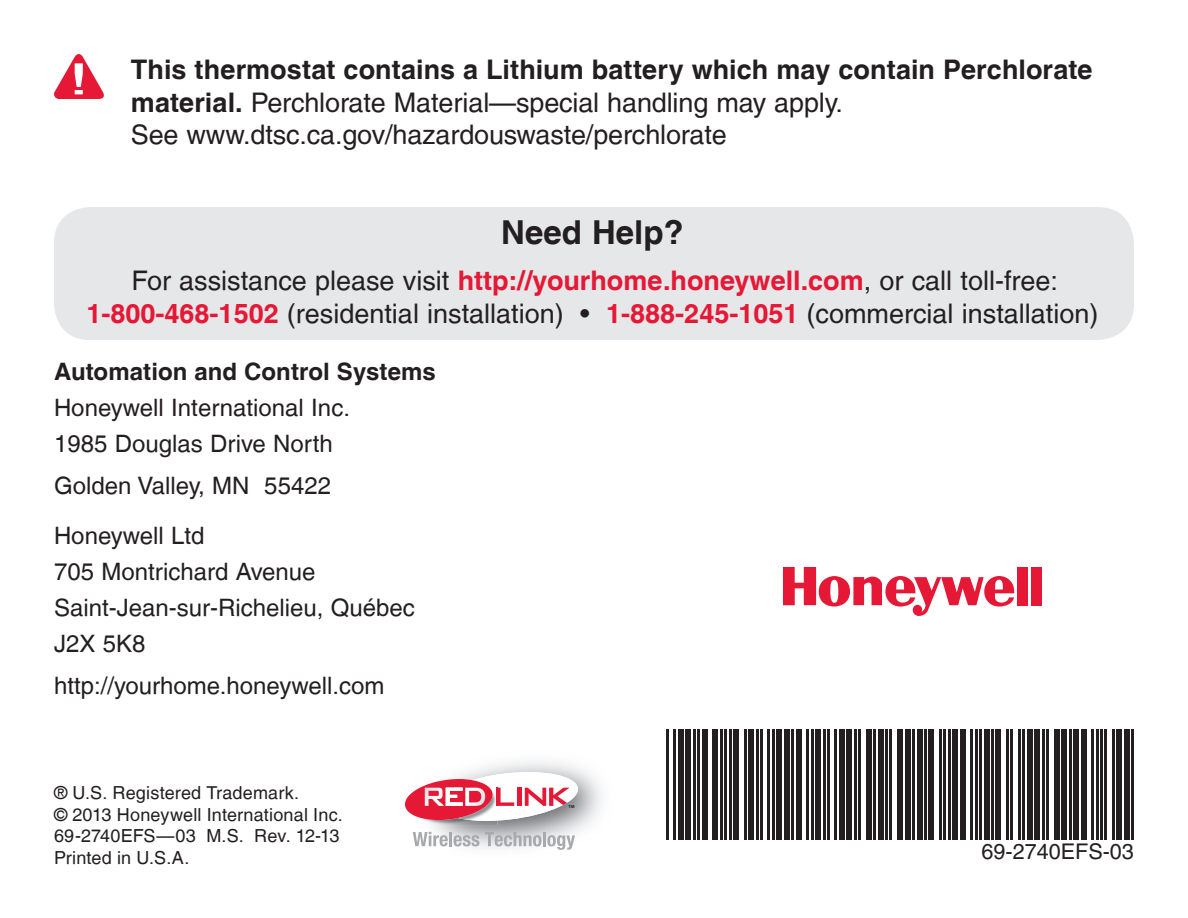
<style>
.page{position:relative;width:1188px;height:918px;background:#fff}
.page>*{position:absolute;margin:0;border:0;box-sizing:border-box;transform-origin:0 0}
.t1{font:700 33px "Helvetica LT";color:#231f20}
.t2{font:27px/32.4px "Helvetica LT";color:#231f20;text-align:center}
.t3{font:24px/36px "Helvetica LT";color:#231f20}
.t4{font:700 24px "Helvetica LT";letter-spacing:.005em;color:#231f20}
.t5{font:21.6px "Helvetica LT";color:#231f20}
.t6{font:18px/21.6px "Helvetica LT";letter-spacing:.01em;color:#231f20}
.t7{font:700 4.2px "Helvetica LT";color:#231f20}
.s1{font-weight:700}
.s2{font-weight:700;color:#e51836}
</style>
<div class="page">
<div style="left:1017px;top:567px;width:11px;height:38px;background:#e51836"></div>
<div style="left:1031px;top:567px;width:11px;height:38px;background:#e51836"></div>
<svg style="left:783px;top:567px;width:231px;height:49px"></svg>
<div style="left:54px;top:207px;width:1080px;height:133px;background:#e6e7e9;border-radius:36px"></div>
<img style="left:412px;top:761px;width:189px;height:87px">
<svg style="left:413px;top:832px;width:35px;height:14px"></svg>
<hr style="left:449px;top:832px;width:3px;height:14px;background:#a8a9ad">
<svg style="left:454px;top:835px;width:25px;height:11px"></svg>
<svg style="left:485px;top:832px;width:54px;height:14px"></svg>
<svg style="left:533px;top:835px;width:8px;height:12px"></svg>
<hr style="left:543px;top:832px;width:3px;height:14px;background:#a8a9ad">
<div style="left:547px;top:835px;width:9px;height:12px;background:#a8a9ad;border-radius:50%"></div>
<svg style="left:550px;top:835px;width:25px;height:15px"></svg>
<img style="left:415px;top:824px;width:82px;height:1px">
<svg style="left:405px;top:769px;width:174px;height:55px"></svg>
<img style="left:446px;top:788px;width:17px;height:18px">
<svg style="left:54px;top:54px;width:50px;height:45px"></svg>
<hr style="left:666px;top:729px;width:3px;height:111px;background:#231f20">
<hr style="left:674px;top:729px;width:2px;height:111px;background:#231f20">
<div style="left:678px;top:729px;width:6px;height:111px;background:#231f20"></div>
<div style="left:686px;top:729px;width:5px;height:111px;background:#231f20"></div>
<hr style="left:693px;top:729px;width:3px;height:111px;background:#231f20">
<hr style="left:698px;top:729px;width:2px;height:111px;background:#231f20">
<div style="left:702px;top:729px;width:5px;height:111px;background:#231f20"></div>
<div style="left:713px;top:729px;width:5px;height:111px;background:#231f20"></div>
<hr style="left:720px;top:729px;width:3px;height:111px;background:#231f20">
<hr style="left:725px;top:729px;width:2px;height:111px;background:#231f20">
<hr style="left:729px;top:729px;width:2px;height:111px;background:#231f20">
<div style="left:733px;top:729px;width:6px;height:111px;background:#231f20"></div>
<hr style="left:744px;top:729px;width:2px;height:111px;background:#231f20">
<div style="left:748px;top:729px;width:6px;height:111px;background:#231f20"></div>
<hr style="left:756px;top:729px;width:2px;height:111px;background:#231f20">
<hr style="left:760px;top:729px;width:2px;height:111px;background:#231f20">
<hr style="left:768px;top:729px;width:2px;height:111px;background:#231f20">
<hr style="left:772px;top:729px;width:2px;height:111px;background:#231f20">
<div style="left:777px;top:729px;width:5px;height:111px;background:#231f20"></div>
<div style="left:784px;top:729px;width:5px;height:111px;background:#231f20"></div>
<hr style="left:792px;top:729px;width:2px;height:111px;background:#231f20">
<div style="left:796px;top:729px;width:5px;height:111px;background:#231f20"></div>
<hr style="left:807px;top:729px;width:2px;height:111px;background:#231f20">
<hr style="left:811px;top:729px;width:2px;height:111px;background:#231f20">
<div style="left:815px;top:729px;width:6px;height:111px;background:#231f20"></div>
<hr style="left:823px;top:729px;width:2px;height:111px;background:#231f20">
<hr style="left:827px;top:729px;width:2px;height:111px;background:#231f20">
<hr style="left:835px;top:729px;width:2px;height:111px;background:#231f20">
<div style="left:839px;top:729px;width:6px;height:111px;background:#231f20"></div>
<div style="left:847px;top:729px;width:5px;height:111px;background:#231f20"></div>
<hr style="left:854px;top:729px;width:2px;height:111px;background:#231f20">
<hr style="left:859px;top:729px;width:2px;height:111px;background:#231f20">
<div style="left:866px;top:729px;width:6px;height:111px;background:#231f20"></div>
<hr style="left:874px;top:729px;width:2px;height:111px;background:#231f20">
<div style="left:878px;top:729px;width:5px;height:111px;background:#231f20"></div>
<hr style="left:886px;top:729px;width:2px;height:111px;background:#231f20">
<hr style="left:890px;top:729px;width:2px;height:111px;background:#231f20">
<div style="left:897px;top:729px;width:6px;height:111px;background:#231f20"></div>
<div style="left:905px;top:729px;width:5px;height:111px;background:#231f20"></div>
<hr style="left:913px;top:729px;width:2px;height:111px;background:#231f20">
<div style="left:917px;top:729px;width:5px;height:111px;background:#231f20"></div>
<hr style="left:924px;top:729px;width:3px;height:111px;background:#231f20">
<div style="left:929px;top:729px;width:5px;height:111px;background:#231f20"></div>
<hr style="left:940px;top:729px;width:2px;height:111px;background:#231f20">
<hr style="left:944px;top:729px;width:2px;height:111px;background:#231f20">
<hr style="left:948px;top:729px;width:2px;height:111px;background:#231f20">
<div style="left:953px;top:729px;width:5px;height:111px;background:#231f20"></div>
<div style="left:960px;top:729px;width:6px;height:111px;background:#231f20"></div>
<hr style="left:971px;top:729px;width:2px;height:111px;background:#231f20">
<hr style="left:975px;top:729px;width:2px;height:111px;background:#231f20">
<hr style="left:980px;top:729px;width:2px;height:111px;background:#231f20">
<div style="left:984px;top:729px;width:5px;height:111px;background:#231f20"></div>
<hr style="left:991px;top:729px;width:3px;height:111px;background:#231f20">
<div style="left:996px;top:729px;width:5px;height:111px;background:#231f20"></div>
<hr style="left:1007px;top:729px;width:2px;height:111px;background:#231f20">
<hr style="left:1011px;top:729px;width:2px;height:111px;background:#231f20">
<hr style="left:1018px;top:729px;width:3px;height:111px;background:#231f20">
<hr style="left:1023px;top:729px;width:2px;height:111px;background:#231f20">
<div style="left:1027px;top:729px;width:5px;height:111px;background:#231f20"></div>
<div style="left:1035px;top:729px;width:5px;height:111px;background:#231f20"></div>
<hr style="left:1042px;top:729px;width:2px;height:111px;background:#231f20">
<hr style="left:1047px;top:729px;width:2px;height:111px;background:#231f20">
<div style="left:1054px;top:729px;width:5px;height:111px;background:#231f20"></div>
<div style="left:1062px;top:729px;width:5px;height:111px;background:#231f20"></div>
<hr style="left:1069px;top:729px;width:2px;height:111px;background:#231f20">
<div style="left:1074px;top:729px;width:5px;height:111px;background:#231f20"></div>
<div style="left:1081px;top:729px;width:5px;height:111px;background:#231f20"></div>
<hr style="left:1092px;top:729px;width:2px;height:111px;background:#231f20">
<hr style="left:1096px;top:729px;width:2px;height:111px;background:#231f20">
<hr style="left:1101px;top:729px;width:2px;height:111px;background:#231f20">
<hr style="left:1105px;top:729px;width:2px;height:111px;background:#231f20">
<hr style="left:1112px;top:729px;width:3px;height:111px;background:#231f20">
<div style="left:1117px;top:729px;width:5px;height:111px;background:#231f20"></div>
<div style="left:1124px;top:729px;width:6px;height:111px;background:#231f20"></div>
<hr style="left:1132px;top:729px;width:2px;height:111px;background:#231f20">
<p class="t2" style="left:131px;top:54px;width:963px;text-align:left"><span class="s1">This thermostat contains a Lithium battery which may contain Perchlorate material.</span> Perchlorate Material—special handling may apply.<br>See www.dtsc.ca.gov/hazardouswaste/perchlorate</p>
<p class="t1" style="left:501px;top:213px;width:184px">Need Help?</p>
<p class="t2" style="left:87px;top:264px;width:1013px">For assistance please visit <span class="s2">http://yourhome.honeywell.com</span>, or call toll-free:<br><span class="s2">1-800-468-1502</span> (residential installation) • <span class="s2">1-888-245-1051</span> (commercial installation)</p>
<p class="t4" style="left:54px;top:357px;width:383px">Automation and Control Systems</p>
<p class="t3" style="left:54px;top:390px;width:298px">Honeywell International Inc.<br>1985 Douglas Drive North</p>
<p class="t3" style="left:54px;top:461px;width:279px;line-height:49.5px">Golden Valley, MN 55422<br>Honeywell Ltd</p>
<p class="t3" style="left:54px;top:553px;width:362px">705 Montrichard Avenue<br>Saint-Jean-sur-Richelieu, Québec<br>J2X 5K8</p>
<p class="t3" style="left:54px;top:667px;width:332px">http://yourhome.honeywell.com</p>
<p class="t6" style="left:54px;top:782px;width:290px">® U.S. Registered Trademark.<br>© 2013 Honeywell International Inc.<br>69-2740EFS—03 M.S. Rev. 12-13<br>Printed in U.S.A.</p>
<p class="t7" style="left:569px;top:804px;width:8px">TM</p>
<p class="t5" style="left:982px;top:839px;width:154px">69-2740EFS-03</p>
</div>
